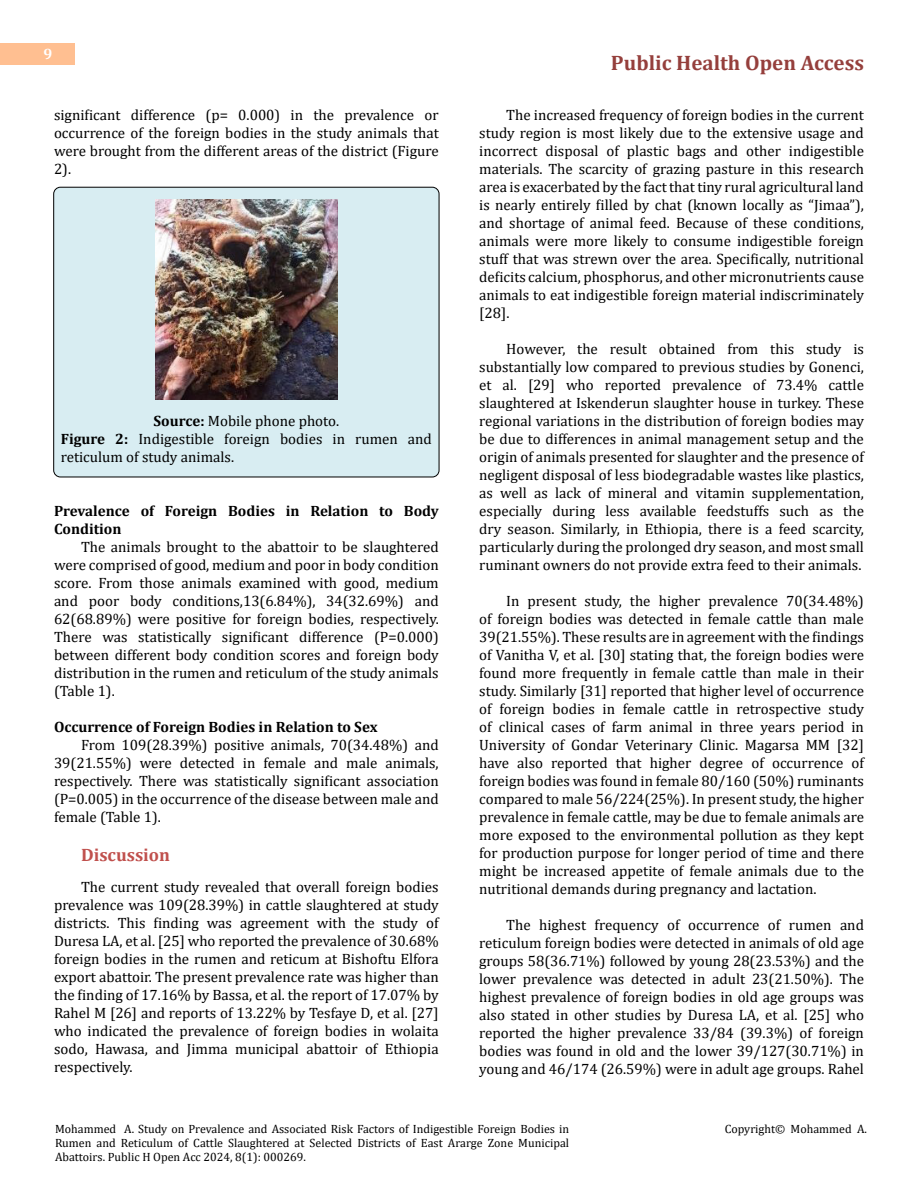
<style>
.page{position:relative;width:918px;height:1188px;background:#fff}
.page>*{position:absolute;margin:0;border:0;box-sizing:border-box;transform-origin:0 0}
.t1{font:700 21px "Cambria";color:#953f3c}
.t2{font:700 18px "Cambria";color:#c0504d}
.t3{font:15px/18px "Cambria";color:#000;text-align:justify}
.t4{font:700 15px/18px "Cambria";color:#000}
.t5{font:700 15px "Cambria";color:#fff}
.t6{font:12px/14.4px "Cambria";color:#000;text-align:justify}
.s1{font-weight:700}
</style>
<div class="page">
<div style="left:0;top:43px;width:75px;height:21px;background:#ffbf91"></div>
<div style="left:54px;top:187px;width:385px;height:290px;background:#d8edf2;border-radius:7px"></div>
<div style="left:53px;top:187px;width:386px;height:290px;border:1px solid #000;border-radius:7px"></div>
<img style="left:155px;top:200px;width:183px;height:200px">
<p class="t5" style="left:44px;top:44px;width:10px">9</p>
<p class="t3" style="left:54px;top:105px;width:386px">significant difference (p= 0.000) in the prevalence or occurrence of the foreign bodies in the study animals that were brought from the different areas of the district (Figure 2).</p>
<p class="t3" style="left:61px;top:411px;width:373px;text-align:left;text-indent:93px"><span class="s1">Source:</span> Mobile phone photo.<br><span class="s1">Figure 2:</span> Indigestible foreign bodies in rumen and reticulum of study animals.</p>
<p class="t4" style="left:54px;top:501px;width:386px">Prevalence of Foreign Bodies in Relation to Body<br>Condition</p>
<p class="t3" style="left:54px;top:537px;width:386px;text-indent:27px">The animals brought to the abattoir to be slaughtered were comprised of good, medium and poor in body condition score. From those animals examined with good, medium and poor body conditions,13(6.84%), 34(32.69%) and 62(68.89%) were positive for foreign bodies, respectively.<br>There was statistically significant difference (P=0.000) between different body condition scores and foreign body distribution in the rumen and reticulum of the study animals (Table 1).</p>
<p class="t4" style="left:54px;top:717px;width:325px">Occurrence of Foreign Bodies in Relation to Sex</p>
<p class="t3" style="left:54px;top:735px;width:386px;text-indent:27px">From 109(28.39%) positive animals, 70(34.48%) and 39(21.55%) were detected in female and male animals, respectively. There was statistically significant association (P=0.005) in the occurrence of the disease between male and female (Table 1).</p>
<p class="t2" style="left:81px;top:842px;width:91px">Discussion</p>
<p class="t3" style="left:54px;top:878px;width:386px;text-indent:27px">The current study revealed that overall foreign bodies prevalence was 109(28.39%) in cattle slaughtered at study districts. This finding was agreement with the study of Duresa LA, et al. [25] who reported the prevalence of 30.68% foreign bodies in the rumen and reticum at Bishoftu Elfora export abattoir. The present prevalence rate was higher than the finding of 17.16% by Bassa, et al. the report of 17.07% by Rahel M [26] and reports of 13.22% by Tesfaye D, et al. [27] who indicated the prevalence of foreign bodies in wolaita sodo, Hawasa, and Jimma municipal abattoir of Ethiopia respectively.</p>
<h1 class="t1" style="left:611px;top:48px;width:255px">Public Health Open Access</h1>
<p class="t3" style="left:479px;top:105px;width:386px;text-indent:27px">The increased frequency of foreign bodies in the current study region is most likely due to the extensive usage and incorrect disposal of plastic bags and other indigestible materials. The scarcity of grazing pasture in this research area is exacerbated by the fact that tiny rural agricultural land is nearly entirely filled by chat (known locally as “Jimaa”), and shortage of animal feed. Because of these conditions, animals were more likely to consume indigestible foreign stuff that was strewn over the area. Specifically, nutritional deficits calcium, phosphorus, and other micronutrients cause animals to eat indigestible foreign material indiscriminately [28].</p>
<p class="t3" style="left:479px;top:339px;width:386px;text-indent:27px">However, the result obtained from this study is substantially low compared to previous studies by Gonenci, et al. [29] who reported prevalence of 73.4% cattle slaughtered at Iskenderun slaughter house in turkey. These regional variations in the distribution of foreign bodies may be due to differences in animal management setup and the origin of animals presented for slaughter and the presence of negligent disposal of less biodegradable wastes like plastics, as well as lack of mineral and vitamin supplementation, especially during less available feedstuffs such as the dry season. Similarly, in Ethiopia, there is a feed scarcity, particularly during the prolonged dry season, and most small ruminant owners do not provide extra feed to their animals.</p>
<p class="t3" style="left:479px;top:591px;width:386px;text-indent:27px">In present study, the higher prevalence 70(34.48%) of foreign bodies was detected in female cattle than male 39(21.55%). These results are in agreement with the findings of Vanitha V, et al. [30] stating that, the foreign bodies were found more frequently in female cattle than male in their study. Similarly [31] reported that higher level of occurrence of foreign bodies in female cattle in retrospective study of clinical cases of farm animal in three years period in University of Gondar Veterinary Clinic. Magarsa MM [32] have also reported that higher degree of occurrence of foreign bodies was found in female 80/160 (50%) ruminants compared to male 56/224(25%). In present study, the higher prevalence in female cattle, may be due to female animals are more exposed to the environmental pollution as they kept for production purpose for longer period of time and there might be increased appetite of female animals due to the nutritional demands during pregnancy and lactation.</p>
<p class="t3" style="left:479px;top:915px;width:386px;text-indent:27px">The highest frequency of occurrence of rumen and reticulum foreign bodies were detected in animals of old age groups 58(36.71%) followed by young 28(23.53%) and the lower prevalence was detected in adult 23(21.50%). The highest prevalence of foreign bodies in old age groups was also stated in other studies by Duresa LA, et al. [25] who reported the higher prevalence 33/84 (39.3%) of foreign bodies was found in old and the lower 39/127(30.71%) in young and 46/174 (26.59%) were in adult age groups. Rahel</p>
<p class="t6" style="left:55px;top:1121px;width:516px">Mohammed A. Study on Prevalence and Associated Risk Factors of Indigestible Foreign Bodies in Rumen and Reticulum of Cattle Slaughtered at Selected Districts of East Ararge Zone Municipal Abattoirs. Public H Open Acc 2024, 8(1): 000269.</p>
<p class="t6" style="left:725px;top:1121px;width:144px">Copyright© Mohammed A.</p>
</div>
